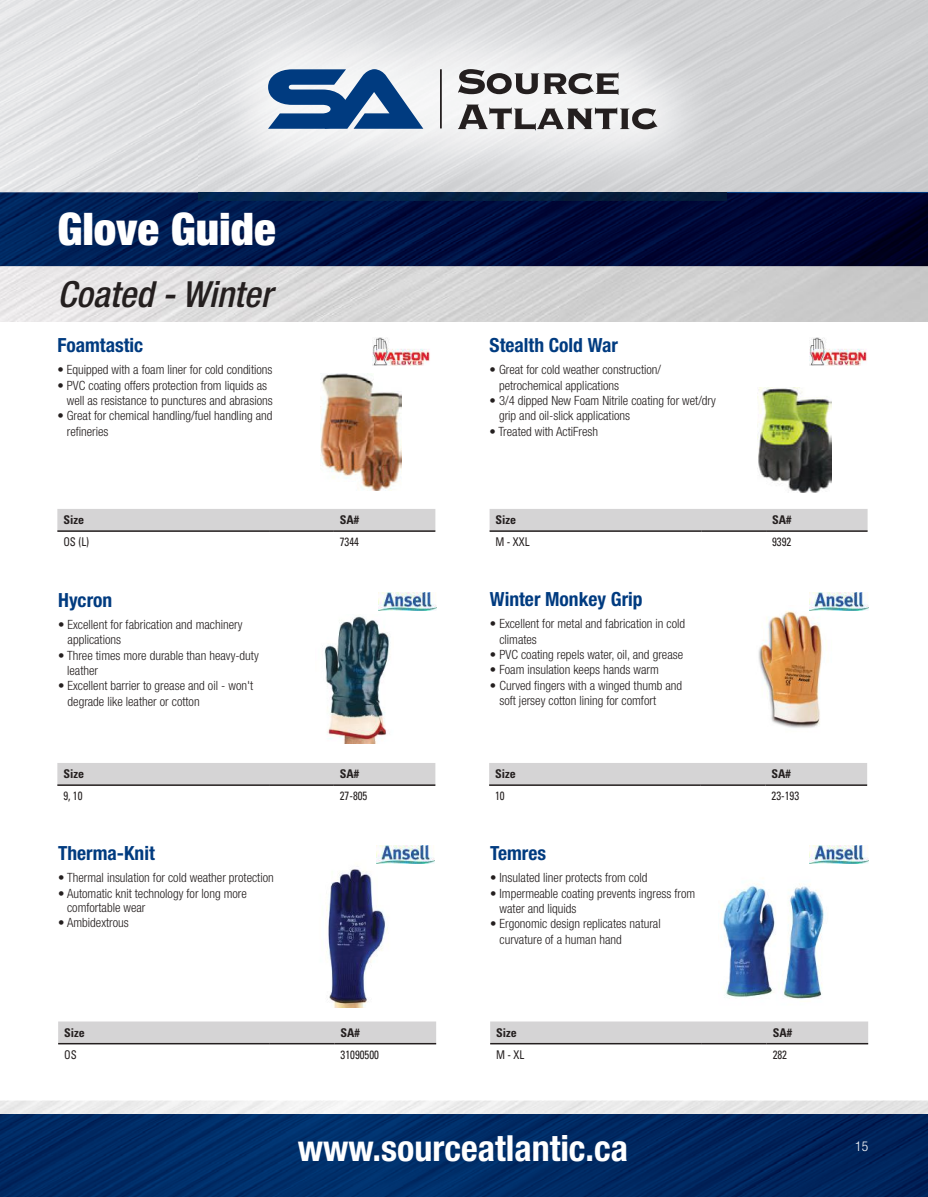
<style>
.page{position:relative;width:928px;height:1197px;background:#fff}
.page>*{position:absolute;margin:0;border:0;box-sizing:border-box;transform-origin:0 0}
.t1{font:900 condensed 45px "Helvetica Neue LT Std";color:#fff}
.t2{font:700 condensed 36px "Helvetica Neue LT Std";color:#fff}
.t3{font:italic 500 condensed 36px "Helvetica Neue LT Std";color:#241f1f}
.t4{font:700 condensed 19.5px "Helvetica Neue LT Std";color:#003b80}
.t5{font:300 condensed 13.5px "Helvetica Neue LT Std";color:#fff}
.t6{font:300 condensed 12.75px/15.3px "Helvetica Neue LT Std";color:#241f1f}
.t7{font:condensed 12px "Univers LT Std";color:#241f1f;scale:.9 1}
.t8{font:700 condensed 12px "Univers LT Std";color:#241f1f}
</style>
<div class="page">
<img style="left:758px;top:607px;width:78px;height:121px">
<svg style="left:0;top:1114px;width:928px;height:82px;fill:#002a63"></svg>
<img style="left:0;top:0;width:928px;height:322px">
<img style="left:0;top:192px;width:928px;height:74px">
<img style="left:199px;top:0;width:527px;height:200px">
<svg style="left:268px;top:69px;width:155px;height:60px"></svg>
<hr style="left:440px;top:69px;width:2px;height:59px;background:#241f1f">
<svg style="left:458px;top:105px;width:199px;height:26px"></svg>
<svg style="left:458px;top:69px;width:160px;height:26px"></svg>
<div style="left:489px;top:763px;width:378px;height:21px;background:#d5d4d5"></div>
<hr style="left:489px;top:784px;width:212px;height:1px;background:#241f1f">
<hr style="left:701px;top:784px;width:65px;height:1px;background:#241f1f">
<hr style="left:766px;top:784px;width:101px;height:1px;background:#241f1f">
<div style="left:57px;top:763px;width:378px;height:21px;background:#d5d4d5"></div>
<hr style="left:57px;top:784px;width:212px;height:1px;background:#241f1f">
<hr style="left:269px;top:784px;width:65px;height:1px;background:#241f1f">
<hr style="left:334px;top:784px;width:101px;height:1px;background:#241f1f">
<img style="left:324px;top:616px;width:66px;height:128px">
<div style="left:490px;top:509px;width:378px;height:21px;background:#d5d4d5"></div>
<hr style="left:490px;top:530px;width:211px;height:2px;background:#241f1f">
<hr style="left:701px;top:530px;width:65px;height:2px;background:#241f1f">
<hr style="left:766px;top:530px;width:102px;height:2px;background:#241f1f">
<div style="left:57px;top:509px;width:378px;height:21px;background:#d5d4d5"></div>
<hr style="left:57px;top:530px;width:212px;height:2px;background:#241f1f">
<hr style="left:269px;top:530px;width:65px;height:2px;background:#241f1f">
<hr style="left:334px;top:530px;width:101px;height:2px;background:#241f1f">
<img style="left:758px;top:387px;width:74px;height:106px">
<img style="left:320px;top:373px;width:81px;height:117px">
<img style="left:372px;top:337px;width:58px;height:28px">
<img style="left:809px;top:337px;width:58px;height:28px">
<img style="left:810px;top:592px;width:58px;height:18px">
<img style="left:378px;top:593px;width:58px;height:17px">
<div style="left:490px;top:1021px;width:378px;height:21px;background:#d5d4d5"></div>
<hr style="left:490px;top:1042px;width:212px;height:2px;background:#241f1f">
<hr style="left:702px;top:1042px;width:65px;height:2px;background:#241f1f">
<hr style="left:767px;top:1042px;width:101px;height:2px;background:#241f1f">
<div style="left:58px;top:1021px;width:378px;height:21px;background:#d5d4d5"></div>
<hr style="left:58px;top:1042px;width:212px;height:2px;background:#241f1f">
<hr style="left:270px;top:1042px;width:65px;height:2px;background:#241f1f">
<hr style="left:335px;top:1042px;width:101px;height:2px;background:#241f1f">
<img style="left:721px;top:884px;width:104px;height:115px">
<img style="left:326px;top:863px;width:103px;height:144px">
<img style="left:810px;top:845px;width:58px;height:18px">
<img style="left:376px;top:845px;width:58px;height:18px">
<svg style="left:0;top:0;width:5px;height:7px"></svg>
<svg style="left:0;top:1193px;width:5px;height:4px"></svg>
<svg style="left:921px;top:0;width:7px;height:7px"></svg>
<svg style="left:921px;top:1193px;width:7px;height:4px"></svg>
<h1 class="t1" style="left:57px;top:201px;width:220px">Glove Guide</h1>
<h2 class="t3" style="left:57px;top:273px;width:216px">Coated - Winter</h2>
<h3 class="t4" style="left:57px;top:333px;width:87px">Foamtastic</h3>
<p class="t6" style="left:57px;top:362px;width:217px">• Equipped with a foam liner for cold conditions</p>
<p class="t6" style="left:67px;top:377px;width:207px;text-indent:-9px">• PVC coating offers protection from liquids as well as resistance to punctures and abrasions</p>
<p class="t6" style="left:67px;top:408px;width:207px;text-indent:-9px">• Great for chemical handling/fuel handling and refineries</p>
<p class="t8" style="left:63px;top:512px;width:22px">Size</p>
<p class="t8" style="left:340px;top:512px;width:21px">SA#</p>
<p class="t7" style="left:63px;top:534px;width:30px">OS (L)</p>
<p class="t7" style="left:340px;top:534px;width:23px">7344</p>
<h3 class="t4" style="left:58px;top:588px;width:56px">Hycron</h3>
<p class="t6" style="left:68px;top:616px;width:177px;text-indent:-9px">• Excellent for fabrication and machinery applications</p>
<p class="t6" style="left:67px;top:647px;width:193px;text-indent:-9px">• Three times more durable than heavy-duty leather</p>
<p class="t6" style="left:68px;top:678px;width:187px;text-indent:-9px">• Excellent barrier to grease and oil - won't degrade like leather or cotton</p>
<p class="t8" style="left:63px;top:766px;width:22px">Size</p>
<p class="t8" style="left:340px;top:766px;width:21px">SA#</p>
<p class="t7" style="left:63px;top:788px;width:23px">9, 10</p>
<p class="t7" style="left:340px;top:788px;width:32px">27-805</p>
<h3 class="t4" style="left:58px;top:841px;width:98px">Therma-Knit</h3>
<p class="t6" style="left:58px;top:870px;width:217px">• Thermal insulation for cold weather protection</p>
<p class="t6" style="left:67px;top:886px;width:181px;line-height:14.2px;text-indent:-9px">• Automatic knit technology for long more comfortable wear</p>
<p class="t6" style="left:58px;top:915px;width:72px">• Ambidextrous</p>
<p class="t8" style="left:64px;top:1025px;width:22px">Size</p>
<p class="t8" style="left:341px;top:1025px;width:21px">SA#</p>
<p class="t7" style="left:64px;top:1046px;width:16px">OS</p>
<p class="t7" style="left:341px;top:1046px;width:44px">31090500</p>
<h3 class="t4" style="left:490px;top:333px;width:130px">Stealth Cold War</h3>
<p class="t6" style="left:499px;top:362px;width:164px;text-indent:-9px">• Great for cold weather construction/ petrochemical applications</p>
<p class="t6" style="left:499px;top:393px;width:219px;text-indent:-9px">• 3/4 dipped New Foam Nitrile coating for wet/dry grip and oil-slick applications</p>
<p class="t6" style="left:490px;top:423px;width:110px">• Treated with ActiFresh</p>
<p class="t8" style="left:496px;top:512px;width:22px">Size</p>
<p class="t8" style="left:772px;top:512px;width:21px">SA#</p>
<p class="t7" style="left:496px;top:534px;width:39px">M - XXL</p>
<p class="t7" style="left:772px;top:534px;width:23px">9392</p>
<h3 class="t4" style="left:490px;top:587px;width:154px">Winter Monkey Grip</h3>
<p class="t6" style="left:499px;top:616px;width:187px;text-indent:-9px">• Excellent for metal and fabrication in cold climates</p>
<p class="t6" style="left:490px;top:646px;width:195px">• PVC coating repels water, oil, and grease</p>
<p class="t6" style="left:490px;top:662px;width:170px">• Foam insulation keeps hands warm</p>
<p class="t6" style="left:499px;top:677px;width:184px;text-indent:-9px">• Curved fingers with a winged thumb and soft jersey cotton lining for comfort</p>
<p class="t8" style="left:495px;top:766px;width:22px">Size</p>
<p class="t8" style="left:772px;top:766px;width:21px">SA#</p>
<p class="t7" style="left:495px;top:788px;width:12px">10</p>
<p class="t7" style="left:772px;top:788px;width:32px">23-193</p>
<h3 class="t4" style="left:490px;top:841px;width:57px">Temres</h3>
<p class="t6" style="left:490px;top:870px;width:159px">• Insulated liner protects from cold</p>
<p class="t6" style="left:500px;top:885px;width:197px;text-indent:-9px">• Impermeable coating prevents ingress from water and liquids</p>
<p class="t6" style="left:500px;top:916px;width:163px;text-indent:-9px">• Ergonomic design replicates natural curvature of a human hand</p>
<p class="t8" style="left:496px;top:1025px;width:22px">Size</p>
<p class="t8" style="left:773px;top:1025px;width:21px">SA#</p>
<p class="t7" style="left:496px;top:1046px;width:33px">M - XL</p>
<p class="t7" style="left:773px;top:1046px;width:17px">282</p>
<h2 class="t2" style="left:298px;top:1125px;width:332px">www.sourceatlantic.ca</h2>
<p class="t5" style="left:855px;top:1138px;width:14px">15</p>
</div>
